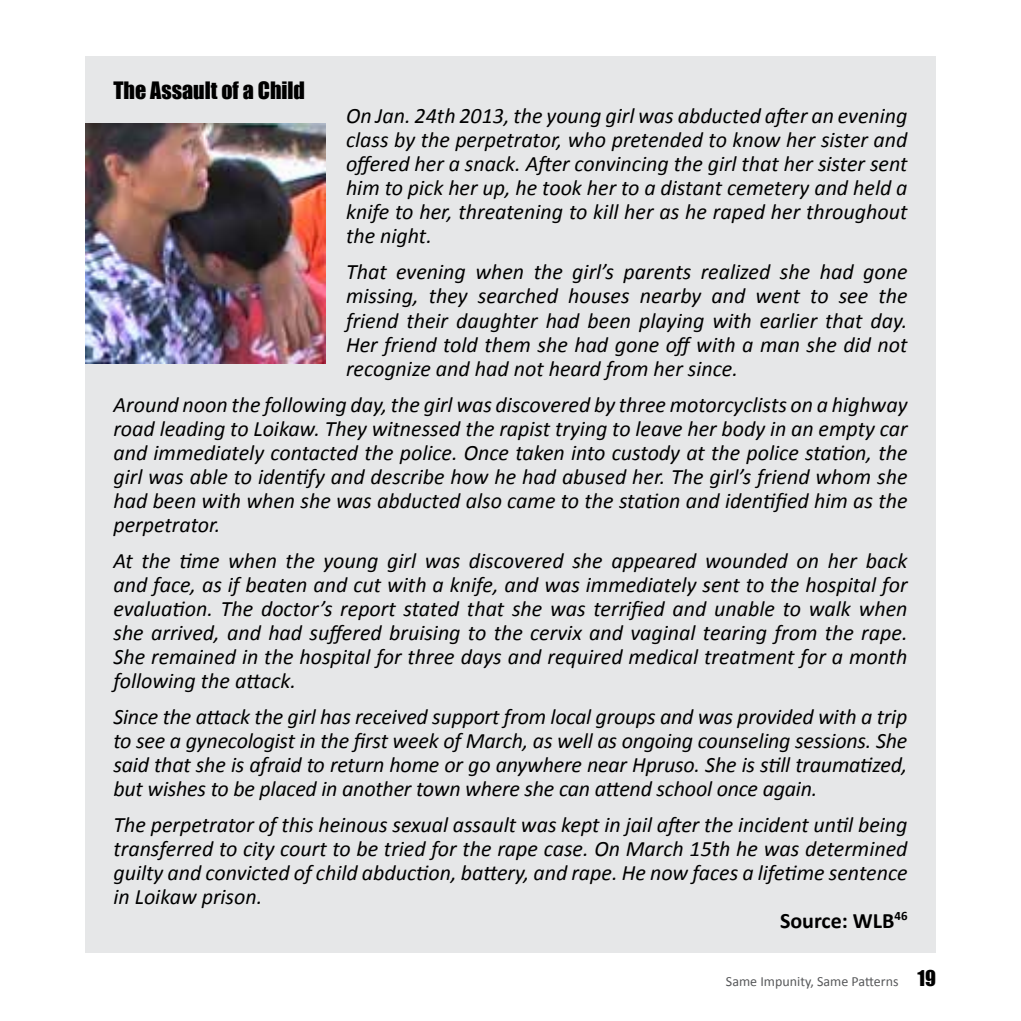
<style>
.page{position:relative;width:1021px;height:1021px;background:#fff}
.page>*{position:absolute;margin:0;border:0;box-sizing:border-box;transform-origin:0 0}
.t1{font:italic 22px/24px "Calibri";color:#000;text-align:justify}
.t2{font:22px "Impact";color:#000}
.t3{font:700 22px "Calibri";color:#000}
.t4{font:14px "Calibri";color:#58595b}
.s1{font-family:"Impact";font-size:20px;color:#000}
</style>
<div class="page">
<div style="left:85px;top:57px;width:850px;height:895px;background:#e6e7e8"></div>
<img style="left:85px;top:123px;width:240px;height:240px">
<p class="t2" style="left:113px;top:74px;width:193px">The Assault of a Child</p>
<p class="t1" style="left:346px;top:103px;width:563px">On Jan. 24th 2013, the young girl was abducted after an evening class by the perpetrator, who pretended to know her sister and offered her a snack. After convincing the girl that her sister sent him to pick her up, he took her to a distant cemetery and held a knife to her, threatening to kill her as he raped her throughout the night.</p>
<p class="t1" style="left:346px;top:259px;width:563px">That evening when the girl’s parents realized she had gone missing, they searched houses nearby and went to see the friend their daughter had been playing with earlier that day.<br>Her friend told them she had gone off with a man she did not recognize and had not heard from her since.</p>
<p class="t1" style="left:113px;top:391px;width:795px">Around noon the following day, the girl was discovered by three motorcyclists on a highway road leading to Loikaw. They witnessed the rapist trying to leave her body in an empty car and immediately contacted the police. Once taken into custody at the police station, the girl was able to identify and describe how he had abused her. The girl’s friend whom she had been with when she was abducted also came to the station and identified him as the perpetrator.</p>
<p class="t1" style="left:113px;top:547px;width:795px">At the time when the young girl was discovered she appeared wounded on her back and face, as if beaten and cut with a knife, and was immediately sent to the hospital for evaluation. The doctor’s report stated that she was terrified and unable to walk when she arrived, and had suffered bruising to the cervix and vaginal tearing from the rape.<br>She remained in the hospital for three days and required medical treatment for a month following the attack.</p>
<p class="t1" style="left:113px;top:703px;width:795px">Since the attack the girl has received support from local groups and was provided with a trip to see a gynecologist in the first week of March, as well as ongoing counseling sessions. She said that she is afraid to return home or go anywhere near Hpruso. She is still traumatized, but wishes to be placed in another town where she can attend school once again.</p>
<p class="t1" style="left:113px;top:811px;width:795px">The perpetrator of this heinous sexual assault was kept in jail after the incident until being</p>
<p class="t1" style="left:113px;top:835px;width:795px">transferred to city court to be tried for the rape case. On March 15th he was determined</p>
<p class="t1" style="left:113px;top:859px;width:795px">guilty and convicted of child abduction, battery, and rape. He now faces a lifetime sentence</p>
<p class="t1" style="left:113px;top:883px;width:150px">in Loikaw prison.</p>
<p class="t3" style="left:780px;top:906px;width:129px">Source: WLB<sup>46</sup></p>
<p class="t4" style="left:726px;top:972px;width:211px">Same Impunity, Same Patterns <span class="s1">19</span></p>
</div>
